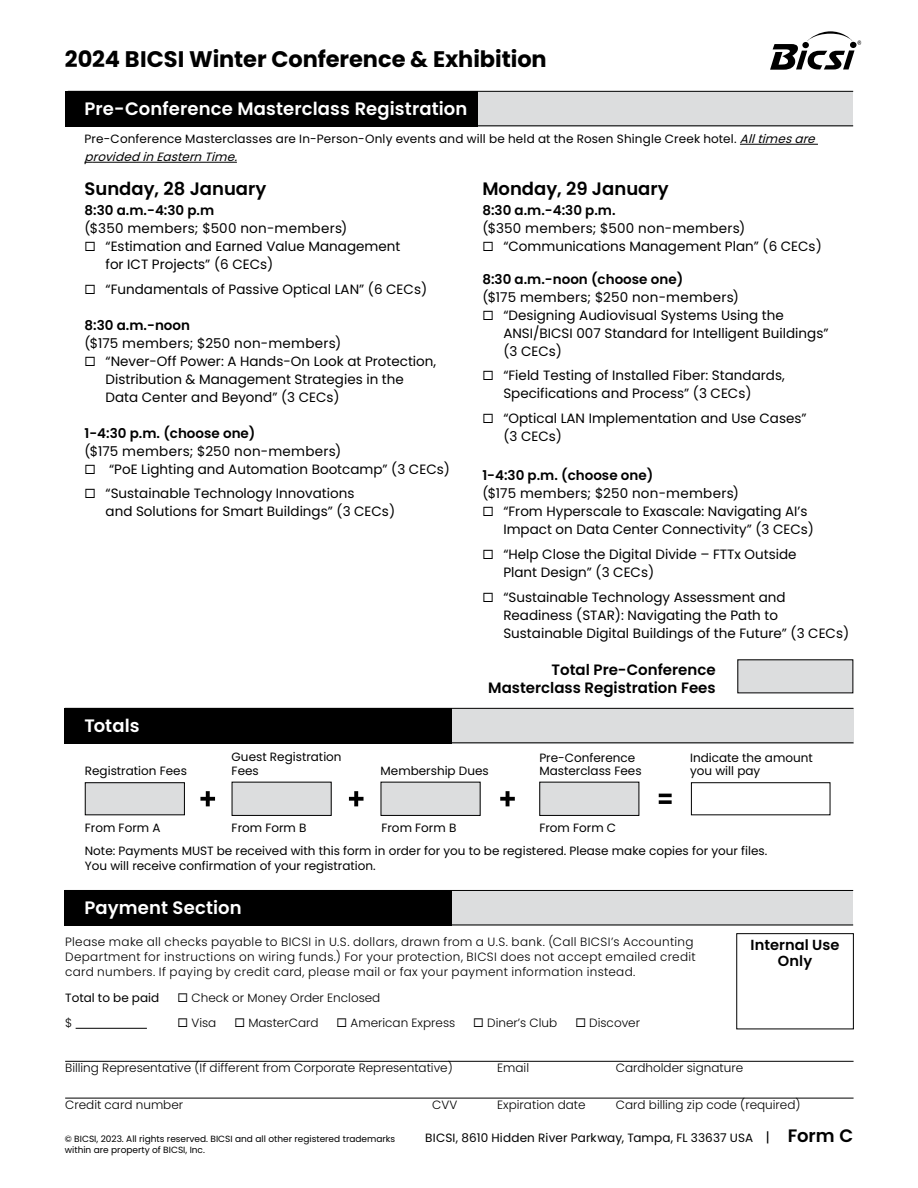
<style>
.page{position:relative;width:918px;height:1188px;background:#fff}
.page>*{position:absolute;margin:0;border:0;box-sizing:border-box;transform-origin:0 0}
.t1{font:700 22.5px "Poppins";letter-spacing:-.005em;color:#000}
.t2{font:600 18px "Poppins";letter-spacing:.005em;color:#fff}
.t3{font:600 18px "Poppins";color:#000}
.t4{font:600 15px/18px "Poppins";color:#000;text-align:right}
.t5{font:600 14.55px/15.3px "Poppins";letter-spacing:.005em;color:#000;text-align:center}
.t6{font:13.5px/18px "Poppins";color:#000}
.t7{font:13.5px "Poppins";letter-spacing:.02em;color:#000}
.t8{font:600 13.5px "Poppins";color:#000}
.t9{font:12px/13.5px "Poppins";color:#000}
.t10{font:300 12px/15px "Poppins";letter-spacing:.025em;color:#000101}
.t11{font:300 12px "Poppins";color:#000}
.t12{font:9px "Poppins";color:#000}
.s1{font-style:italic}
.s2{font-size:13.5px}
.s3{font-weight:600;font-size:18px}
</style>
<div class="page">
<svg style="left:770px;top:31px;width:91px;height:39px"></svg>
<div style="left:401px;top:91px;width:452px;height:35px;background:#dcddde"></div>
<div style="left:65px;top:91px;width:412px;height:35px;background:#000"></div>
<hr style="left:68px;top:125px;width:785px;height:1px;background:#000">
<hr style="left:68px;top:91px;width:785px;height:1px;background:#000">
<hr style="left:740px;top:144px;width:78px;height:1px;background:#000">
<hr style="left:93px;top:162px;width:144px;height:1px;background:#000">
<div style="left:398px;top:708px;width:456px;height:35px;background:#dcddde"></div>
<hr style="left:65px;top:742px;width:788px;height:1px;background:#000">
<hr style="left:65px;top:708px;width:788px;height:1px;background:#000">
<div style="left:65px;top:708px;width:387px;height:35px;background:#000"></div>
<div style="left:738px;top:660px;width:115px;height:33px;background:#dcddde"></div>
<div style="left:85px;top:783px;width:99px;height:32px;background:#dcddde"></div>
<div style="left:85px;top:782px;width:100px;height:33px;border:1px solid #000"></div>
<svg style="left:200px;top:791px;width:15px;height:15px"></svg>
<div style="left:691px;top:782px;width:139px;height:33px;border:1px solid #000"></div>
<svg style="left:659px;top:794px;width:13px;height:3px"></svg>
<svg style="left:659px;top:800px;width:13px;height:4px"></svg>
<div style="left:381px;top:782px;width:99px;height:33px;background:#dcddde"></div>
<div style="left:381px;top:782px;width:100px;height:34px;border:1px solid #000"></div>
<svg style="left:500px;top:791px;width:15px;height:15px"></svg>
<div style="left:540px;top:782px;width:99px;height:33px;background:#dcddde"></div>
<div style="left:539px;top:782px;width:100px;height:34px;border:1px solid #000"></div>
<div style="left:232px;top:782px;width:99px;height:33px;background:#dcddde"></div>
<div style="left:232px;top:782px;width:100px;height:34px;border:1px solid #000"></div>
<svg style="left:349px;top:791px;width:15px;height:15px"></svg>
<hr style="left:76px;top:1028px;width:71px;height:1px;background:#000">
<hr style="left:65px;top:1061px;width:789px;height:1px;background:#000">
<hr style="left:65px;top:1098px;width:789px;height:1px;background:#000">
<div style="left:737px;top:933px;width:117px;height:96px;border:1px solid #000"></div>
<div style="left:398px;top:890px;width:455px;height:35px;background:#dcddde"></div>
<div style="left:65px;top:890px;width:387px;height:35px;background:#000"></div>
<hr style="left:65px;top:925px;width:788px;height:1px;background:#000">
<hr style="left:65px;top:890px;width:788px;height:1px;background:#000">
<h1 class="t1" style="left:65px;top:46px;width:483px">2024 BICSI Winter Conference &amp; Exhibition</h1>
<h2 class="t2" style="left:85px;top:98px;width:384px">Pre-Conference Masterclass Registration</h2>
<p class="t9" style="left:85px;top:130px;width:737px;line-height:18px">Pre-Conference Masterclasses are In-Person-Only events and will be held at the Rosen Shingle Creek hotel. <span class="s1">Alltimesare providedinEasternTime.</span></p>
<h2 class="t3" style="left:85px;top:179px;width:183px">Sunday, 28 January</h2>
<p class="t8" style="left:85px;top:202px;width:131px">8:30 a.m.-4:30 p.m</p>
<p class="t7" style="left:85px;top:220px;width:264px">($350 members; $500 non-members)</p>
<p class="t6" style="left:106px;top:237px;width:296px;text-indent:-21px">◻ “Estimation and Earned Value Management for ICT Projects” (6 CECs)</p>
<p class="t6" style="left:85px;top:280px;width:344px">◻ “Fundamentals of Passive Optical LAN” (6 CECs)</p>
<p class="t8" style="left:85px;top:317px;width:107px">8:30 a.m.-noon</p>
<p class="t7" style="left:85px;top:335px;width:258px">($175 members; $250 non-members)</p>
<p class="t6" style="left:106px;top:352px;width:332px;text-indent:-21px">◻ “Never-Off Power: A Hands-On Look at Protection,<br>Distribution &amp; Management Strategies in the<br>Data Center and Beyond” (3 CECs)</p>
<p class="t8" style="left:85px;top:425px;width:172px">1-4:30 p.m. (choose one)</p>
<p class="t7" style="left:85px;top:443px;width:258px">($175 members; $250 non-members)</p>
<p class="t6" style="left:85px;top:460px;width:367px">◻ “PoE Lighting and Automation Bootcamp” (3 CECs)</p>
<p class="t6" style="left:106px;top:485px;width:291px;text-indent:-21px">◻ “Sustainable Technology Innovations<br>and Solutions for Smart Buildings” (3 CECs)</p>
<h2 class="t3" style="left:482px;top:179px;width:188px">Monday, 29 January</h2>
<p class="t8" style="left:482px;top:202px;width:135px">8:30 a.m.-4:30 p.m.</p>
<p class="t7" style="left:482px;top:220px;width:264px">($350 members; $500 non-members)</p>
<p class="t6" style="left:482px;top:237px;width:341px">◻ “Communications Management Plan” (6 CECs)</p>
<p class="t8" style="left:482px;top:271px;width:202px">8:30 a.m.-noon (choose one)</p>
<p class="t7" style="left:482px;top:289px;width:258px">($175 members; $250 non-members)</p>
<p class="t6" style="left:503px;top:306px;width:327px;text-indent:-21px">◻ “Designing Audiovisual Systems Using the<br>ANSI/BICSI 007 Standard for Intelligent Buildings” (3 CECs)</p>
<p class="t6" style="left:503px;top:367px;width:283px;text-indent:-21px">◻ “Field Testing of Installed Fiber: Standards,<br>Specifications and Process” (3 CECs)</p>
<p class="t6" style="left:503px;top:409px;width:305px;text-indent:-21px">◻ “Optical LAN Implementation and Use Cases” (3 CECs)</p>
<p class="t8" style="left:482px;top:468px;width:172px">1-4:30 p.m. (choose one)</p>
<p class="t7" style="left:482px;top:486px;width:258px">($175 members; $250 non-members)</p>
<p class="t6" style="left:503px;top:503px;width:312px;text-indent:-21px">◻ “From Hyperscale to Exascale: Navigating AI’s<br>Impact on Data Center Connectivity” (3 CECs)</p>
<p class="t6" style="left:503px;top:546px;width:295px;text-indent:-21px">◻ “Help Close the Digital Divide – FTTx Outside<br>Plant Design” (3 CECs)</p>
<p class="t6" style="left:503px;top:588px;width:347px;text-indent:-21px">◻ “Sustainable Technology Assessment and<br>Readiness (STAR): Navigating the Path to<br>Sustainable Digital Buildings of the Future” (3 CECs)</p>
<h2 class="t2" style="left:85px;top:715px;width:57px">Totals</h2>
<p class="t4" style="left:488px;top:661px;width:229px">Total Pre-Conference<br>Masterclass Registration Fees</p>
<p class="t9" style="left:232px;top:749px;width:111px;line-height:14.4px">Guest Registration<br>Fees</p>
<p class="t9" style="left:85px;top:764px;width:104px">Registration Fees</p>
<p class="t9" style="left:381px;top:764px;width:110px">Membership Dues</p>
<p class="t9" style="left:539px;top:751px;width:104px">Pre-Conference<br>Masterclass Fees</p>
<p class="t9" style="left:85px;top:821px;width:77px">From Form A</p>
<p class="t9" style="left:381px;top:821px;width:76px">From Form B</p>
<p class="t9" style="left:539px;top:821px;width:78px">From Form C</p>
<p class="t9" style="left:232px;top:821px;width:76px">From Form B</p>
<p class="t9" style="left:690px;top:751px;width:124px">Indicate the amount you will pay</p>
<p class="t9" style="left:85px;top:843px;width:684px;line-height:15px">Note: Payments MUST be received with this form in order for you to be registered. Please make copies for your files.<br>You will receive confirmation of your registration.</p>
<h2 class="t2" style="left:85px;top:897px;width:159px">Payment Section</h2>
<p class="t10" style="left:65px;top:934px;width:632px">Please make all checks payable to BICSI in U.S. dollars, drawn from a U.S. bank. (Call BICSI’s Accounting<br>Department for instructions on wiring funds.) For your protection, BICSI does not accept emailed credit card numbers. If paying by credit card, please mail or fax your payment information instead.</p>
<p class="t9" style="left:65px;top:991px;width:96px">Total to be paid</p>
<p class="t11" style="left:178px;top:991px;width:204px">◻ Check or Money Order Enclosed</p>
<p class="t11" style="left:65px;top:1016px;width:9px">$</p>
<p class="t11" style="left:178px;top:1016px;width:40px">◻ Visa</p>
<p class="t11" style="left:234px;top:1016px;width:86px">◻ MasterCard</p>
<p class="t11" style="left:337px;top:1016px;width:120px">◻ American Express</p>
<p class="t11" style="left:473px;top:1016px;width:86px">◻ Diner’s Club</p>
<p class="t11" style="left:575px;top:1016px;width:66px">◻ Discover</p>
<p class="t11" style="left:65px;top:1061px;width:389px">Billing Representative (If different from Corporate Representative)</p>
<p class="t11" style="left:497px;top:1061px;width:33px">Email</p>
<p class="t11" style="left:616px;top:1061px;width:129px">Cardholder signature</p>
<p class="t11" style="left:65px;top:1098px;width:120px">Credit card number</p>
<p class="t11" style="left:432px;top:1098px;width:27px">CVV</p>
<p class="t11" style="left:497px;top:1098px;width:90px">Expiration date</p>
<p class="t11" style="left:616px;top:1098px;width:186px">Card billing zip code (required)</p>
<p class="t5" style="left:751px;top:938px;width:91px">Internal Use<br>Only</p>
<p class="t12" style="left:65px;top:1133px;width:332px">© BICSI, 2023. All rights reserved. BICSI and all other registered trademarks</p>
<p class="t9" style="left:425px;top:1131px;width:429px">BICSI, 8610 Hidden River Parkway, Tampa, FL 33637 USA <span class="s2">|</span> <span class="s3">Form C</span></p>
<p class="t12" style="left:65px;top:1144px;width:142px">within are property of BICSI, Inc.</p>
</div>
